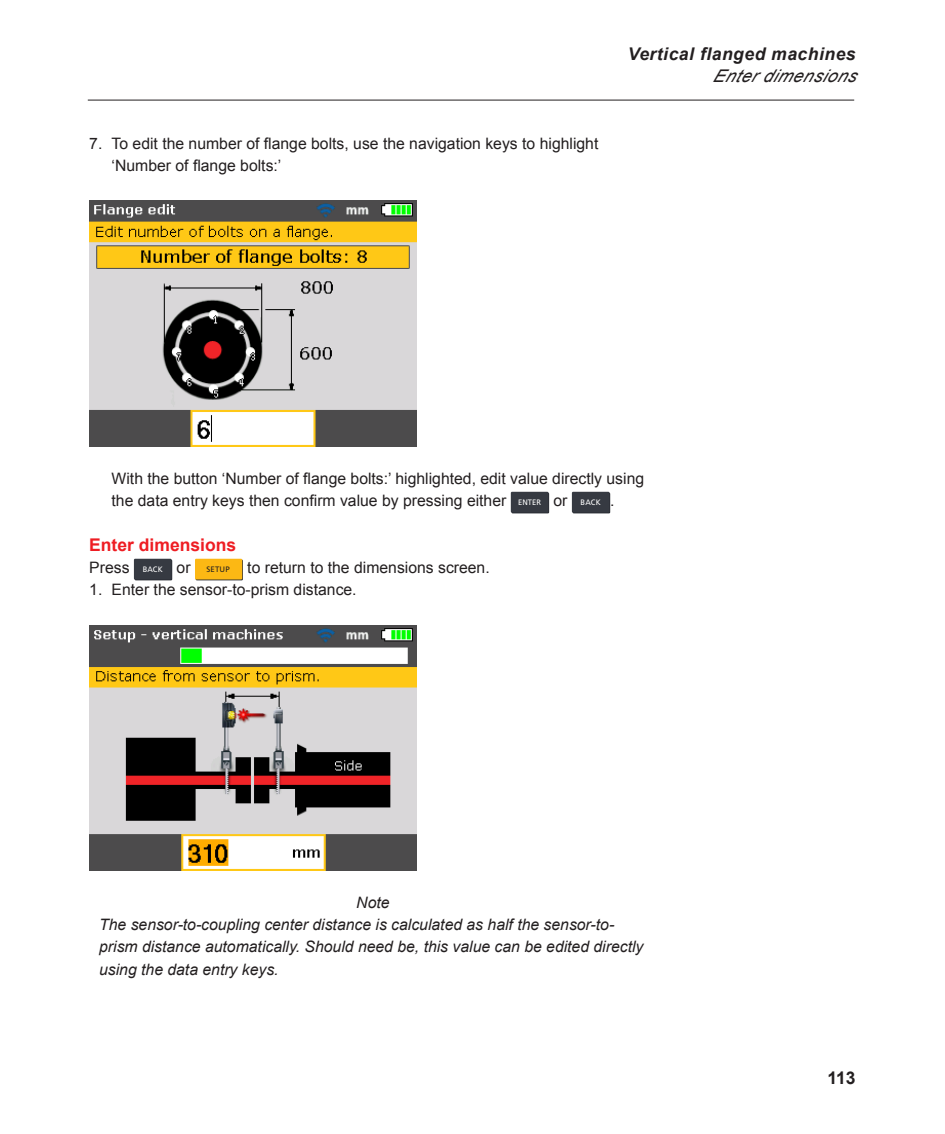
<style>
.page{position:relative;width:945px;height:1134px;background:#fff}
.page>*{position:absolute;margin:0;border:0;box-sizing:border-box;transform-origin:0 0}
.t1{font:italic 700 17.5px "Arial";letter-spacing:.03em;color:#231f20}
.t2{font:700 17.5px "Arial";color:#ee1d23}
.t3{font:italic 17.5px "Arial";color:#231f20}
.t4{font:700 17.5px "Arial";color:#231f20}
.t5{font:15.75px/22.4px "Arial";color:#231f20}
.t6{font:italic 15.75px/22.4px "Arial";color:#231f20}
.s1{font-family:"Frutiger";font-size:7.88px;color:#fff}
.s2{font-family:"Frutiger";font-size:7.88px}
</style>
<div class="page">
<hr style="left:88px;top:100px;width:766px;height:1px;background:#231f20">
<div style="left:512px;top:493px;width:37px;height:20px;background:#2e3139"></div>
<div style="left:511px;top:492px;width:37px;height:21px;background:#363a42"></div>
<div style="left:572px;top:492px;width:38px;height:21px;background:#363a42"></div>
<div style="left:134px;top:559px;width:38px;height:21px;background:#363a42"></div>
<svg style="left:196px;top:560px;width:47px;height:20px"></svg>
<div style="left:195px;top:559px;width:47px;height:21px;background:#fcb814"></div>
<img style="left:89px;top:201px;width:328px;height:246px">
<img style="left:89px;top:625px;width:328px;height:246px">
<p class="t5" style="left:112px;top:132px;width:488px;text-indent:-22px">7. To edit the number of flange bolts, use the navigation keys to highlight ‘Number of flange bolts:’</p>
<p class="t1" style="left:628px;top:42px;width:229px">Vertical flanged machines</p>
<p class="t3" style="left:713px;top:64px;width:153px">Enterdimensions</p>
<p class="t5" style="left:112px;top:467px;width:534px">With the button ‘Number of flange bolts:’ highlighted, edit value directly using the data entry keys then confirm value by pressing either <span class="s1">ENTER</span> or <span class="s1">BACK</span> .</p>
<p class="t2" style="left:89px;top:532px;width:148px">Enter dimensions</p>
<p class="t5" style="left:89px;top:556px;width:402px">Press <span class="s1">BACK</span> or <span class="s2">SETUP</span> to return to the dimensions screen.</p>
<p class="t5" style="left:89px;top:578px;width:269px">1. Enter the sensor-to-prism distance.</p>
<p class="t6" style="left:99px;top:891px;width:546px;text-indent:257px">Note<br>The sensor-to-coupling center distance is calculated as half the sensor-to&shy;prism distance automatically. Should need be, this value can be edited directly using the data entry keys.</p>
<p class="t4" style="left:827px;top:1066px;width:30px">113</p>
</div>
